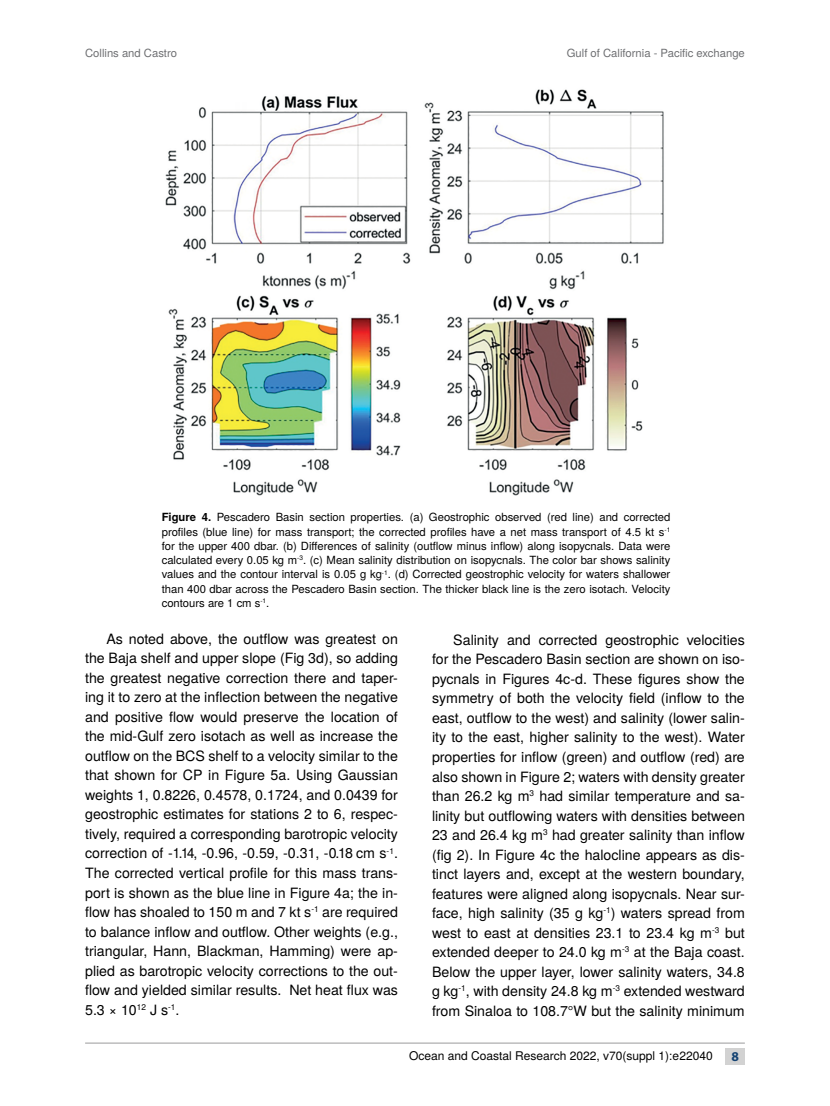
<style>
.page{position:relative;width:830px;height:1106px;background:#fff}
.page>*{position:absolute;margin:0;border:0;box-sizing:border-box;transform-origin:0 0}
.t1{font:14.25px/19.5px "Te X Gyre Heros";color:#000;text-align:justify}
.t2{font:700 13.5px "Myriad Pro";color:#134272}
.t3{font:12px "Te X Gyre Heros";color:#000}
.t4{font:11.25px/14.2px "Te X Gyre Heros";color:#000;text-align:justify}
.t5{font:11.25px "Te X Gyre Heros";color:#6d6e71}
.s1{font-weight:700}
</style>
<div class="page">
<hr style="left:85px;top:1042px;width:659px;height:1px;background:#9a9a9b">
<div style="left:725px;top:1048px;width:19px;height:16px;background:#d2d2d2"></div>
<img style="left:165px;top:89px;width:499px;height:407px">
<p class="t5" style="left:85px;top:44px;width:93px">Collins and Castro</p>
<p class="t5" style="left:566px;top:44px;width:179px">Gulf of California - Pacific exchange</p>
<p class="t4" style="left:162px;top:509px;width:510px"><span class="s1">Figure 4.</span> Pescadero Basin section properties. (a) Geostrophic observed (red line) and corrected profiles (blue line) for mass transport; the corrected profiles have a net mass transport of 4.5 kt s<sup>-1 </sup>for the upper 400 dbar. (b) Differences of salinity (outflow minus inflow) along isopycnals. Data were calculated every 0.05 kg m<sup>-3</sup>. (c) Mean salinity distribution on isopycnals. The color bar shows salinity values and the contour interval is 0.05 g kg<sup>-1</sup>. (d) Corrected geostrophic velocity for waters shallower than 400 dbar across the Pescadero Basin section. The thicker black line is the zero isotach. Velocity contours are 1 cm s<sup>-1</sup>.</p>
<p class="t1" style="left:85px;top:628px;width:314px;text-indent:21px">As noted above, the outflow was greatest on the Baja shelf and upper slope (Fig 3d), so adding the greatest negative correction there and taper&shy;ing it to zero at the inflection between the negative and positive flow would preserve the location of the mid-Gulf zero isotach as well as increase the outflow on the BCS shelf to a velocity similar to the that shown for CP in Figure 5a. Using Gaussian weights 1, 0.8226, 0.4578, 0.1724, and 0.0439 for geostrophic estimates for stations 2 to 6, respec&shy;tively, required a corresponding barotropic velocity correction of -1.14, -0.96, -0.59, -0.31, -0.18 cm s<sup>-1</sup>.<br>The corrected vertical profile for this mass trans&shy;port is shown as the blue line in Figure 4a; the in&shy;flow has shoaled to 150 m and 7 kt s<sup>-1</sup> are required to balance inflow and outflow. Other weights (e.g., triangular, Hann, Blackman, Hamming) were ap&shy;plied as barotropic velocity corrections to the out&shy;flow and yielded similar results. Net heat flux was 5.3 × 10<sup>12</sup> J s<sup>-1</sup>.</p>
<p class="t1" style="left:432px;top:629px;width:314px;text-indent:21px">Salinity and corrected geostrophic velocities for the Pescadero Basin section are shown on iso&shy;pycnals in Figures 4c-d. These figures show the symmetry of both the velocity field (inflow to the east, outflow to the west) and salinity (lower salin&shy;ity to the east, higher salinity to the west). Water properties for inflow (green) and outflow (red) are also shown in Figure 2; waters with density greater than 26.2 kg m<sup>3</sup> had similar temperature and sa&shy;linity but outflowing waters with densities between 23 and 26.4 kg m<sup>3</sup> had greater salinity than inflow (fig 2). In Figure 4c the halocline appears as dis&shy;tinct layers and, except at the western boundary, features were aligned along isopycnals. Near sur&shy;face, high salinity (35 g kg<sup>-1</sup>) waters spread from west to east at densities 23.1 to 23.4 kg m<sup>-3</sup> but extended deeper to 24.0 kg m<sup>-3</sup> at the Baja coast.<br>Below the upper layer, lower salinity waters, 34.8 g kg<sup>-1</sup>, with density 24.8 kg m<sup>-3</sup> extended westward from Sinaloa to 108.7°W but the salinity minimum</p>
<p class="t3" style="left:409px;top:1046px;width:305px">Ocean and Coastal Research 2022, v70(suppl 1):e22040</p>
<p class="t2" style="left:731px;top:1047px;width:9px">8</p>
</div>
